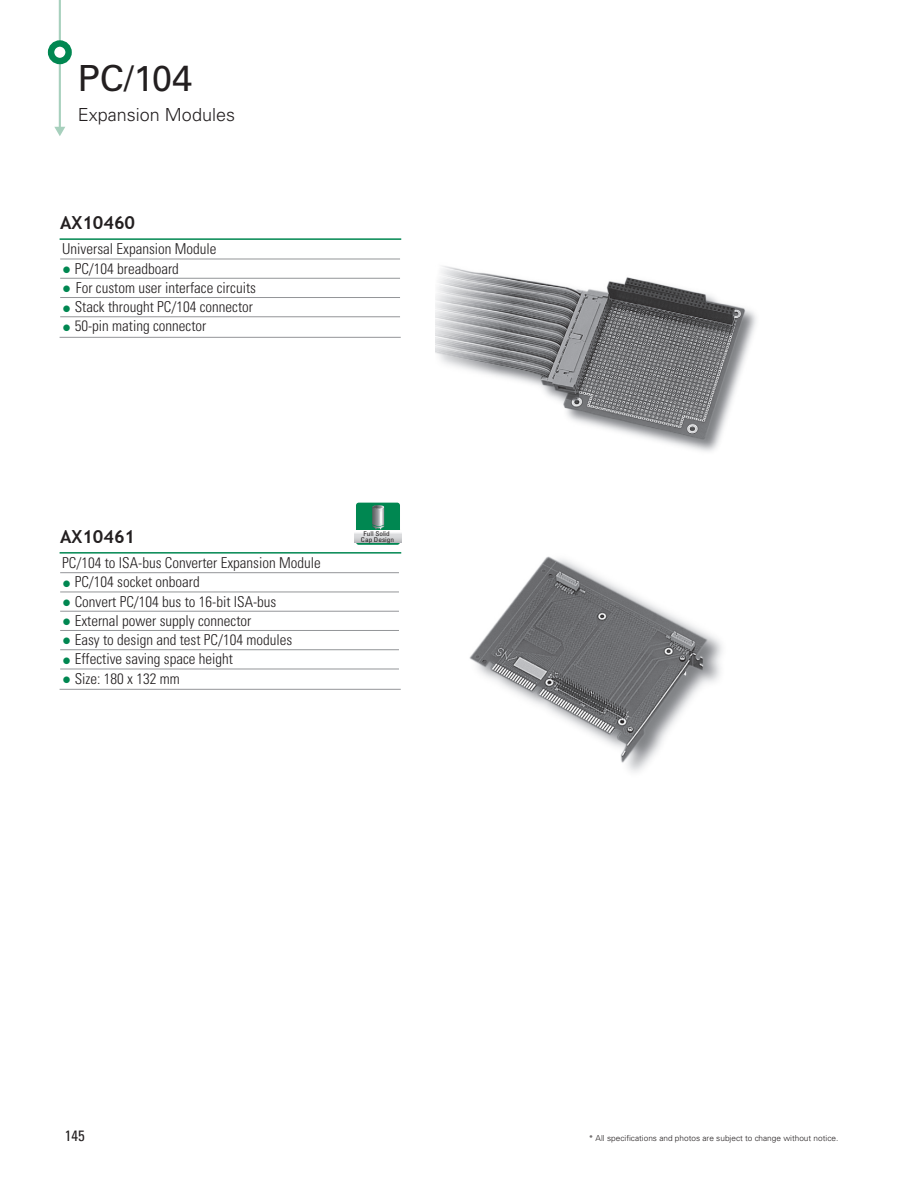
<style>
.page{position:relative;width:915px;height:1191px;background:#fff}
.page>*{position:absolute;margin:0;border:0;box-sizing:border-box;transform-origin:0 0}
.t1{font:36px "Univers LT Std";color:#231f20}
.t2{font:300 18px "Univers LT Std";color:#231f20}
.t3{font:700 18px "Trebuchet MS";color:#231f20}
.t4{font:300 condensed 15px "Univers LT Std";color:#231f20}
.t5{font:condensed 15px "Univers LT Std";color:#231f20}
.t6{font:300 8.25px "Univers LT Std";color:#231f20}
.t7{font:condensed 6.6px/5.7px "Univers LT Std";color:#231f20;text-align:center;scale:1.1 1}
.s1{font-family:"Trebuchet MS";font-weight:400;font-stretch:normal;color:#008751}
</style>
<div class="page">
<hr style="left:59px;top:0;width:2px;height:128px;background:#a7d0bd">
<svg style="left:54px;top:127px;width:11px;height:9px"></svg>
<svg style="left:51px;top:43px;width:18px;height:18px"></svg>
<div style="left:48px;top:40px;width:24px;height:24px;border:6px solid #008751;border-radius:50%"></div>
<img style="left:435px;top:266px;width:321px;height:186px">
<img style="left:469px;top:556px;width:253px;height:216px">
<hr style="left:60px;top:259px;width:340px;height:1px;background:#939598">
<hr style="left:60px;top:278px;width:340px;height:1px;background:#939598">
<hr style="left:60px;top:297px;width:340px;height:1px;background:#939598">
<hr style="left:60px;top:316px;width:340px;height:1px;background:#939598">
<hr style="left:60px;top:572px;width:339px;height:1px;background:#939598">
<hr style="left:60px;top:591px;width:339px;height:1px;background:#939598">
<hr style="left:60px;top:611px;width:339px;height:1px;background:#939598">
<hr style="left:60px;top:630px;width:339px;height:1px;background:#939598">
<hr style="left:60px;top:649px;width:339px;height:1px;background:#939598">
<hr style="left:60px;top:668px;width:339px;height:1px;background:#939598">
<hr style="left:60px;top:238px;width:341px;height:2px;background:#008751">
<hr style="left:60px;top:552px;width:341px;height:1px;background:#008751">
<hr style="left:60px;top:337px;width:340px;height:1px;background:#939598">
<hr style="left:60px;top:689px;width:340px;height:1px;background:#939598">
<div style="left:356px;top:502px;width:44px;height:43px;background:#008751;border-radius:3px"></div>
<svg style="left:354px;top:531px;width:47px;height:12px"></svg>
<svg style="left:372px;top:505px;width:12px;height:24px"></svg>
<h1 class="t1" style="left:78px;top:56px;width:116px">PC/104</h1>
<p class="t2" style="left:78px;top:104px;width:159px">Expansion Modules</p>
<p class="t3" style="left:60px;top:211px;width:76px">AX10460</p>
<p class="t4" style="left:62px;top:240px;width:156px">Universal Expansion Module</p>
<p class="t4" style="left:62px;top:259px;width:118px"><span class="s1">●</span> PC/104 breadboard</p>
<p class="t4" style="left:62px;top:278px;width:195px"><span class="s1">●</span> For custom user interface circuits</p>
<p class="t4" style="left:62px;top:298px;width:192px"><span class="s1">●</span> Stack throught PC/104 connector</p>
<p class="t4" style="left:62px;top:317px;width:145px"><span class="s1">●</span> 50-pin mating connector</p>
<p class="t3" style="left:60px;top:525px;width:76px">AX10461</p>
<p class="t4" style="left:62px;top:554px;width:260px">PC/104 to ISA-bus Converter Expansion Module</p>
<p class="t4" style="left:62px;top:573px;width:139px"><span class="s1">●</span> PC/104 socket onboard</p>
<p class="t4" style="left:62px;top:592px;width:215px"><span class="s1">●</span> Convert PC/104 bus to 16-bit ISA-bus</p>
<p class="t4" style="left:62px;top:611px;width:190px"><span class="s1">●</span> External power supply connector</p>
<p class="t4" style="left:62px;top:631px;width:231px"><span class="s1">●</span> Easy to design and test PC/104 modules</p>
<p class="t4" style="left:62px;top:650px;width:172px"><span class="s1">●</span> Effective saving space height</p>
<p class="t4" style="left:62px;top:669px;width:119px"><span class="s1">●</span> Size: 180 x 132 mm</p>
<p class="t7" style="left:361px;top:531px;width:32px">Full Solid<br>Cap Design</p>
<p class="t5" style="left:65px;top:1125px;width:21px">145</p>
<p class="t6" style="left:588px;top:1132px;width:251px">* All specifications and photos are subject to change without notice.</p>
</div>
